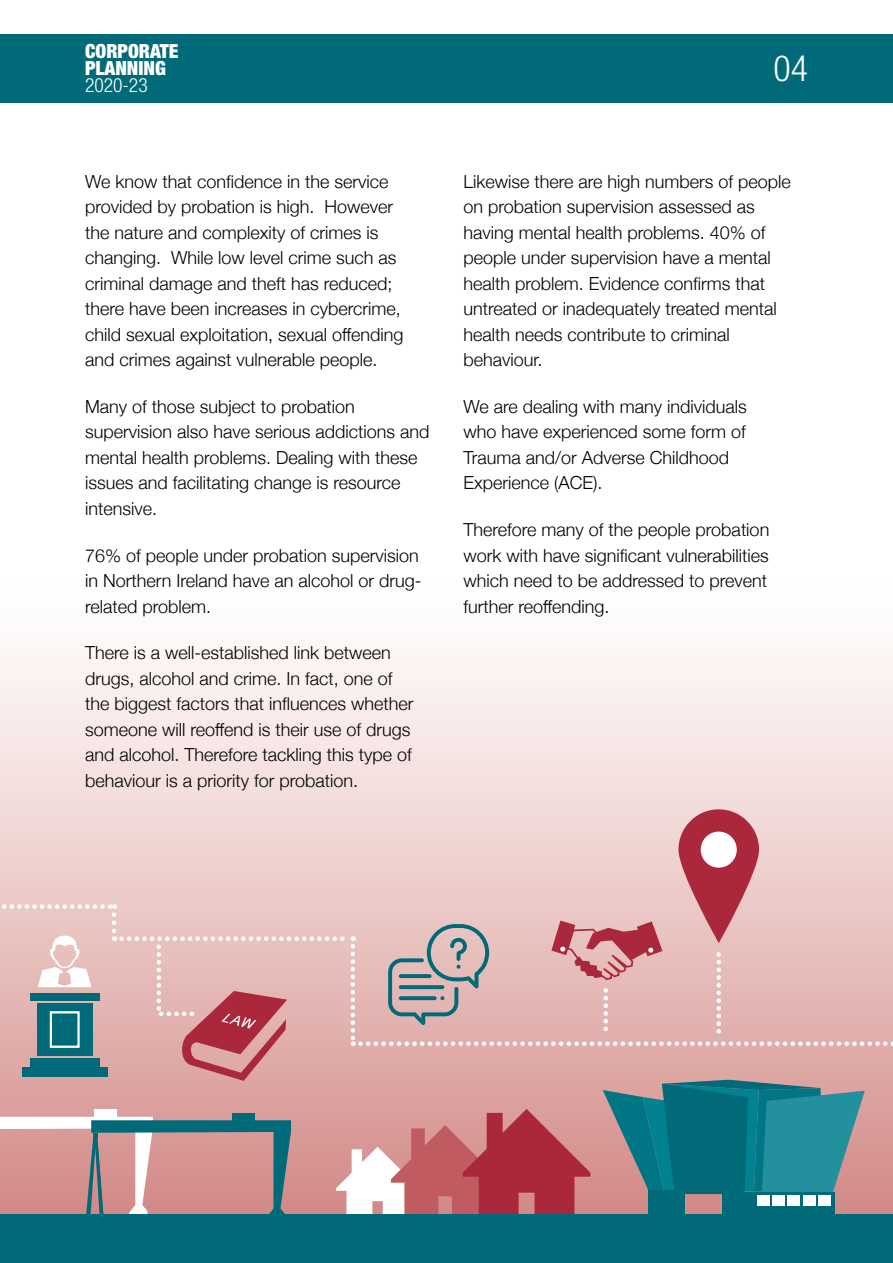
<style>
.page{position:relative;width:893px;height:1263px;background:#fff}
.page>*{position:absolute;margin:0;border:0;box-sizing:border-box;transform-origin:0 0}
.t1{font:300 condensed 36px "Helvetica Neue LT Std";color:#fff}
.t2{font:900 condensed 19.5px/17.2px "Helvetica Neue LT Std";color:#fff}
.Body{font:300 18px/25.5px "Helvetica Neue";color:#000}
.s1{font-weight:300}
</style>
<div class="page">
<svg style="left:0;top:657px;width:893px;height:247px"></svg>
<svg style="left:678px;top:809px;width:81px;height:134px;background:#b54252"></svg>
<div style="left:701px;top:831px;width:36px;height:37px;background:#fff;border-radius:50%"></div>
<div style="left:0;top:1215px;width:893px;height:48px;background:#006a79"></div>
<svg style="left:0;top:904px;width:893px;height:311px;background:#c09fa0"></svg>
<svg style="left:399px;top:996px;width:38px;height:4px"></svg>
<svg style="left:399px;top:974px;width:33px;height:4px"></svg>
<div style="left:0;top:34px;width:893px;height:68px;background:#006a79"></div>
<p class="t2" style="left:85px;top:42px;width:95px">CORPORATE<br>PLANNING<br><span class="s1">2020-23</span></p>
<p class="t1" style="left:773px;top:48px;width:36px">04</p>
<p class="Body" style="left:85px;top:167px;width:320px">We know that confidence in the service provided by probation is high. However the nature and complexity of crimes is changing. While low level crime such as criminal damage and theft has reduced; there have been increases in cybercrime, child sexual exploitation, sexual offending and crimes against vulnerable people.</p>
<p class="Body" style="left:85px;top:392px;width:346px">Many of those subject to probation supervision also have serious addictions and mental health problems. Dealing with these issues and facilitating change is resource intensive.</p>
<p class="Body" style="left:85px;top:541px;width:338px">76% of people under probation supervision in Northern Ireland have an alcohol or drug&shy;related problem.</p>
<p class="Body" style="left:85px;top:639px;width:330px">There is a well-established link between drugs, alcohol and crime. In fact, one of the biggest factors that influences whether someone will reoffend is their use of drugs and alcohol. Therefore tackling this type of behaviour is a priority for probation.</p>
<p class="Body" style="left:463px;top:167px;width:329px">Likewise there are high numbers of people on probation supervision assessed as having mental health problems. 40% of people under supervision have a mental health problem. Evidence confirms that untreated or inadequately treated mental health needs contribute to criminal behaviour.</p>
<p class="Body" style="left:463px;top:392px;width:285px">We are dealing with many individuals who have experienced some form of<br>Trauma and/or Adverse Childhood<br>Experience (ACE).</p>
<p class="Body" style="left:463px;top:516px;width:307px;text-align:justify">Therefore many of the people probation work with have significant vulnerabilities which need to be addressed to prevent further reoffending.</p>
</div>
